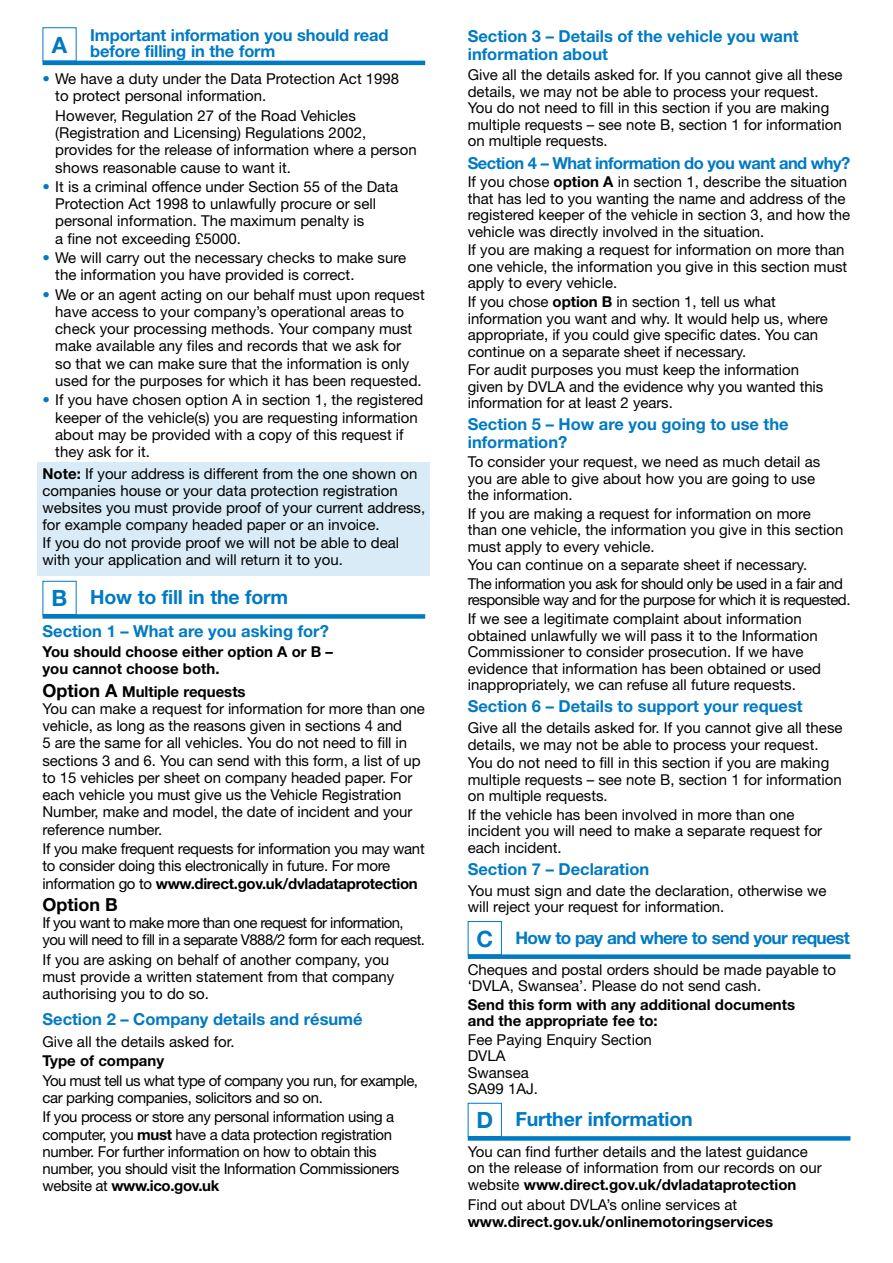
<style>
.page{position:relative;width:893px;height:1263px;background:#fff}
.page>*{position:absolute;margin:0;border:0;box-sizing:border-box;transform-origin:0 0}
.t1{font:700 19.5px "Helvetica Neue";letter-spacing:-.01em;color:#007ac2}
.t2{font:700 18px "Helvetica Neue";color:#000}
.t3{font:700 17.25px "Helvetica Neue";letter-spacing:-.04em;color:#007ac2}
.t4{font:700 16.5px/18px "Helvetica Neue";color:#007ac2}
.t5{font:700 16.5px "Helvetica Neue";letter-spacing:-.03em;color:#007ac2}
.t6{font:15px/16.5px "Helvetica Neue";color:#000}
.t7{font:15px/18.6px "Helvetica Neue";letter-spacing:-.035em;color:#000}
.t8{font:15px/17.2px "Helvetica Neue";letter-spacing:-.025em;color:#000}
.t9{font:700 15px/17.7px "Helvetica Neue";color:#000}
.t10{font:15px/17.2px "Helvetica Neue";letter-spacing:-.02em;color:#000}
.t11{font:15px/17.2px "Helvetica Neue";letter-spacing:-.04em;color:#000}
.s1{color:#007ac2}
.s2{font-weight:700}
.s3{font-size:22.5px}
.s4{font-weight:700;font-size:18px}
</style>
<div class="page">
<div style="left:37px;top:462px;width:393px;height:113px;background:#d9ebf6"></div>
<hr style="left:43px;top:61px;width:382px;height:4px;background:#007ac2">
<div style="left:43px;top:614px;width:382px;height:5px;background:#007ac2"></div>
<div style="left:468px;top:921px;width:34px;height:34px;border:1px solid #007ac2"></div>
<div style="left:468px;top:954px;width:382px;height:5px;background:#007ac2"></div>
<div style="left:468px;top:1103px;width:34px;height:34px;border:1px solid #007ac2"></div>
<div style="left:468px;top:1136px;width:382px;height:5px;background:#007ac2"></div>
<p class="t4" style="left:52px;top:26px;width:338px;line-height:16px;text-indent:38px">Important information you should read<br><sup>A</sup> before filling in the form</p>
<p class="t6" style="left:55px;top:70px;width:345px;line-height:17.2px;text-indent:-13px"><span class="s1">•</span> We have a duty under the Data Protection Act 1998 to protect personal information.</p>
<p class="t6" style="left:55px;top:107px;width:363px;line-height:17.2px">However, Regulation 27 of the Road Vehicles (Registration and Licensing) Regulations 2002, provides for the release of information where a person shows reasonable cause to want it.</p>
<p class="t6" style="left:55px;top:178px;width:344px;line-height:17.2px;text-indent:-13px"><span class="s1">•</span> It is a criminal offence under Section 55 of the Data Protection Act 1998 to unlawfully procure or sell personal information. The maximum penalty is<br>a fine not exceeding £5000.</p>
<p class="t6" style="left:55px;top:249px;width:352px;line-height:17.2px;text-indent:-13px"><span class="s1">•</span> We will carry out the necessary checks to make sure the information you have provided is correct.</p>
<p class="t6" style="left:55px;top:285px;width:371px;line-height:17.2px;text-indent:-13px"><span class="s1">•</span> We or an agent acting on our behalf must upon request have access to your company’s operational areas to check your processing methods. Your company must make available any files and records that we ask for<br>so that we can make sure that the information is only used for the purposes for which it has been requested.</p>
<p class="t6" style="left:55px;top:391px;width:370px;line-height:17.2px;text-indent:-13px"><span class="s1">•</span> If you have chosen option A in section 1, the registered keeper of the vehicle(s) you are requesting information about may be provided with a copy of this request if they ask for it.</p>
<p class="t6" style="left:43px;top:464px;width:384px;line-height:17.2px"><span class="s2">Note:</span> If your address is different from the one shown on companies house or your data protection registration websites you must provide proof of your current address, for example company headed paper or an invoice.<br>If you do not provide proof we will not be able to deal with your application and will return it to you.</p>
<h1 class="t1" style="left:52px;top:585px;width:238px"><span class="s3">B</span> How to fill in the form</h1>
<p class="t4" style="left:43px;top:622px;width:288px">Section 1 – What are you asking for?</p>
<p class="t9" style="left:43px;top:642px;width:292px">You should choose either option A or B – you cannot choose both.</p>
<p class="t6" style="left:43px;top:682px;width:384px;line-height:17.2px"><span class="s4">Option A</span> <span class="s2">Multiple requests<br></span>You can make a request for information for more than one vehicle, as long as the reasons given in sections 4 and<br>5 are the same for all vehicles. You do not need to fill in sections 3 and 6. You can send with this form, a list of up to 15 vehicles per sheet on company headed paper. For each vehicle you must give us the Vehicle Registration Number, make and model, the date of incident and your reference number.</p>
<p class="t10" style="left:43px;top:840px;width:384px">If you make frequent requests for information you may want to consider doing this electronically in future. For more information go to <span class="s2">www.direct.gov.uk/dvladataprotection</span></p>
<p class="t2" style="left:43px;top:893px;width:77px">Option B</p>
<p class="t11" style="left:43px;top:914px;width:384px">If you want to make more than one request for information, you will need to fill in a separate V888/2 form for each request.</p>
<p class="t6" style="left:43px;top:950px;width:353px;line-height:17.2px">If you are asking on behalf of another company, you must provide a written statement from that company authorising you to do so.</p>
<p class="t4" style="left:43px;top:1009px;width:322px">Section 2 – Company details and résumé</p>
<p class="t6" style="left:43px;top:1033px;width:193px">Give all the details asked for.</p>
<p class="t9" style="left:43px;top:1052px;width:123px">Type of company</p>
<p class="t7" style="left:43px;top:1071px;width:377px;line-height:17.2px">You must tell us what type of company you run, for example, car parking companies, solicitors and so on.</p>
<p class="t8" style="left:43px;top:1108px;width:358px">If you process or store any personal information using a computer, you <span class="s2">must</span> have a data protection registration number. For further information on how to obtain this number, you should visit the Information Commissioners website at <span class="s2">www.ico.gov.uk</span></p>
<p class="t4" style="left:468px;top:26px;width:332px">Section 3 – Details of the vehicle you want information about</p>
<p class="t6" style="left:468px;top:67px;width:376px">Give all the details asked for. If you cannot give all these details, we may not be able to process your request.<br>You do not need to fill in this section if you are making multiple requests – see note B, section 1 for information on multiple requests.</p>
<p class="t5" style="left:468px;top:153px;width:384px">Section 4 – What information do you want and why?</p>
<p class="t6" style="left:468px;top:173px;width:384px">If you chose <span class="s2">option A</span> in section 1, describe the situation that has led to you wanting the name and address of the registered keeper of the vehicle in section 3, and how the vehicle was directly involved in the situation.</p>
<p class="t6" style="left:468px;top:242px;width:381px">If you are making a request for information on more than one vehicle, the information you give in this section must apply to every vehicle.</p>
<p class="t6" style="left:468px;top:293px;width:362px">If you chose <span class="s2">option B</span> in section 1, tell us what information you want and why. It would help us, where appropriate, if you could give specific dates. You can continue on a separate sheet if necessary.</p>
<p class="t6" style="left:468px;top:361px;width:357px">For audit purposes you must keep the information given by DVLA and the evidence why you wanted this information for at least 2 years.</p>
<p class="t4" style="left:468px;top:415px;width:322px">Section 5 – How are you going to use the information?</p>
<p class="t6" style="left:468px;top:453px;width:354px">To consider your request, we need as much detail as you are able to give about how you are going to use the information.</p>
<p class="t6" style="left:468px;top:505px;width:377px">If you are making a request for information on more than one vehicle, the information you give in this section must apply to every vehicle.</p>
<p class="t7" style="left:468px;top:555px;width:377px">You can continue on a separate sheet if necessary.<br>The information you ask for should only be used in a fair and</p>
<p class="t7" style="left:468px;top:591px;width:384px">responsible way and for the purpose for which it is requested.<br>If we see a legitimate complaint about information</p>
<p class="t6" style="left:468px;top:627px;width:355px">obtained unlawfully we will pass it to the Information Commissioner to consider prosecution. If we have evidence that information has been obtained or used inappropriately, we can refuse all future requests.</p>
<p class="t4" style="left:468px;top:697px;width:336px">Section 6 – Details to support your request</p>
<p class="t6" style="left:468px;top:719px;width:376px">Give all the details asked for. If you cannot give all these details, we may not be able to process your request.</p>
<p class="t6" style="left:468px;top:754px;width:375px">You do not need to fill in this section if you are making multiple requests – see note B, section 1 for information on multiple requests.</p>
<p class="t6" style="left:468px;top:806px;width:356px">If the vehicle has been involved in more than one incident you will need to make a separate request for each incident.</p>
<p class="t4" style="left:468px;top:860px;width:183px">Section 7 – Declaration</p>
<p class="t6" style="left:468px;top:882px;width:360px">You must sign and date the declaration, otherwise we will reject your request for information.</p>
<p class="t3" style="left:476px;top:927px;width:375px"><span class="s3">C</span> How to pay and where to send your request</p>
<p class="t6" style="left:468px;top:961px;width:370px">Cheques and postal orders should be made payable to ‘DVLA, Swansea’. Please do not send cash.</p>
<p class="t9" style="left:468px;top:996px;width:329px;line-height:16.5px">Send this form with any additional documents and the appropriate fee to:</p>
<p class="t6" style="left:468px;top:1031px;width:186px">Fee Paying Enquiry Section<br>DVLA<br>Swansea<br>SA99 1AJ.</p>
<h1 class="t1" style="left:476px;top:1107px;width:218px"><span class="s3">D</span> Further information</h1>
<p class="t6" style="left:468px;top:1143px;width:355px">You can find further details and the latest guidance on the release of information from our records on our website <span class="s2">www.direct.gov.uk/dvladataprotection</span></p>
<p class="t6" style="left:468px;top:1196px;width:271px">Find out about DVLA’s online services at</p>
<p class="t9" style="left:468px;top:1212px;width:307px">www.direct.gov.uk/onlinemotoringservices</p>
</div>
